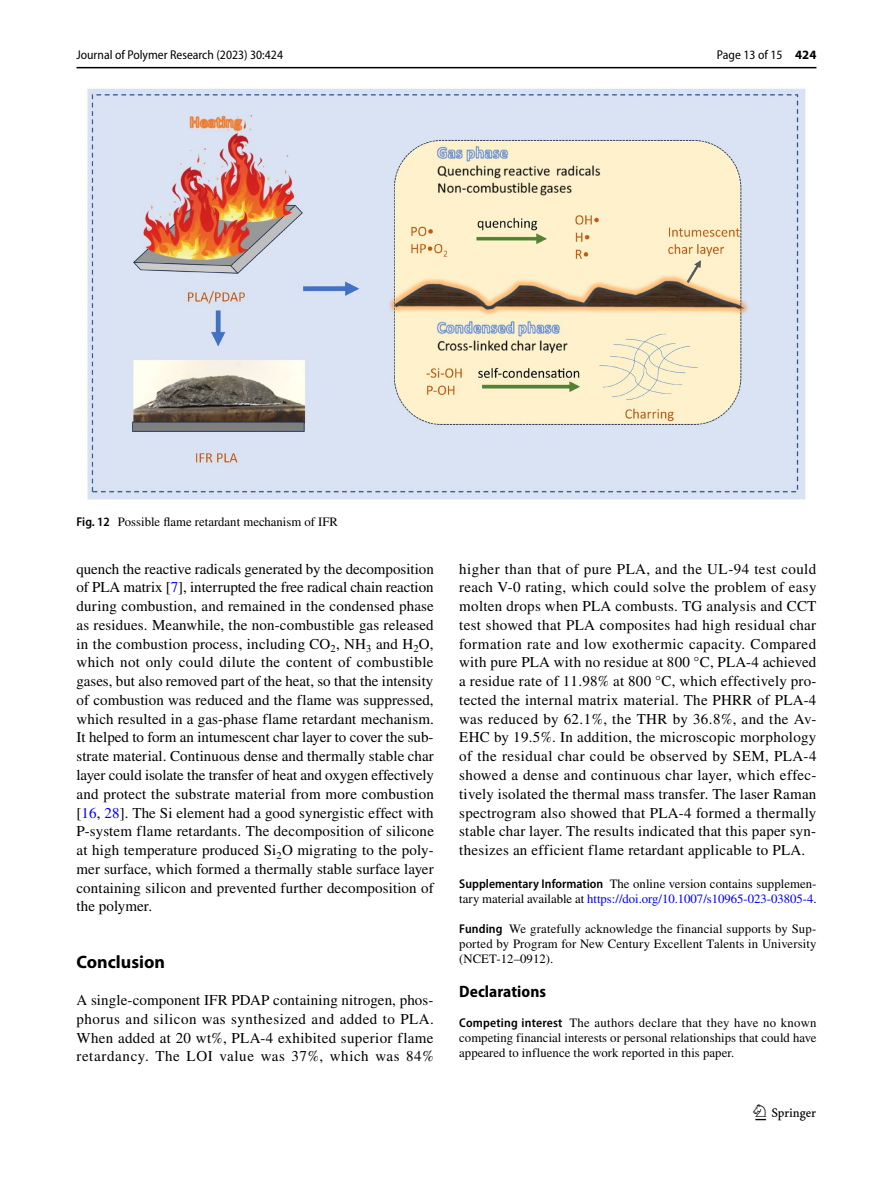
<style>
.page{position:relative;width:893px;height:1187px;background:#fff}
.page>*{position:absolute;margin:0;border:0;box-sizing:border-box;transform-origin:0 0}
.t1{font:22.5px "Springnew Regular 3";color:#000}
.t2{font:700 18px "Myriad Pro";color:#000}
.t3{font:700 semi-condensed 16.5px "Myriad Pro";letter-spacing:.005em;color:#000}
.t4{font:15px/18.8px "STIX";letter-spacing:.02em;color:#000;text-align:justify}
.t5{font:12.75px/15px "STIX";letter-spacing:.005em;color:#000;text-align:justify}
.t6{font:semi-condensed 12.75px "Myriad Pro";color:#000}
.s1{font-weight:700;font-stretch:normal}
.s2{font-family:"Myriad Pro";font-weight:600;font-stretch:semi-condensed}
.s3{color:#00f}
</style>
<div class="page">
<hr style="left:77px;top:67px;width:739px;height:1px;background:#000">
<img style="left:87px;top:88px;width:719px;height:412px">
<p class="t6" style="left:77px;top:48px;width:208px">Journal of Polymer Research (2023) 30:424</p>
<p class="t6" style="left:717px;top:48px;width:101px">Page 13 of 15 <span class="s1">424</span></p>
<p class="t5" style="left:77px;top:515px;width:263px"><span class="s2">Fig. 12</span> Possible flame retardant mechanism of IFR</p>
<p class="t4" style="left:77px;top:560px;width:359px">quench the reactive radicals generated by the decomposition of PLA matrix [<span class="s3">7</span>], interrupted the free radical chain reaction during combustion, and remained in the condensed phase as residues. Meanwhile, the non-combustible gas released in the combustion process, including CO<sub>2</sub>, NH<sub>3</sub> and H<sub>2</sub>O, which not only could dilute the content of combustible gases, but also removed part of the heat, so that the intensity of combustion was reduced and the flame was suppressed, which resulted in a gas-phase flame retardant mechanism.<br>It helped to form an intumescent char layer to cover the sub&shy;strate material. Continuous dense and thermally stable char layer could isolate the transfer of heat and oxygen effectively and protect the substrate material from more combustion [<span class="s3">16</span>, <span class="s3">28</span>]. The Si element had a good synergistic effect with P-system flame retardants. The decomposition of silicone at high temperature produced Si<sub>2</sub>O migrating to the poly&shy;mer surface, which formed a thermally stable surface layer containing silicon and prevented further decomposition of the polymer.</p>
<p class="t2" style="left:77px;top:949px;width:90px">Conclusion</p>
<p class="t4" style="left:77px;top:991px;width:359px">A single-component IFR PDAP containing nitrogen, phos&shy;phorus and silicon was synthesized and added to PLA.<br>When added at 20 wt%, PLA-4 exhibited superior flame retardancy. The LOI value was 37%, which was 84%</p>
<p class="t4" style="left:459px;top:560px;width:359px">higher than that of pure PLA, and the UL-94 test could reach V-0 rating, which could solve the problem of easy molten drops when PLA combusts. TG analysis and CCT test showed that PLA composites had high residual char formation rate and low exothermic capacity. Compared with pure PLA with no residue at 800 °C, PLA-4 achieved a residue rate of 11.98% at 800 °C, which effectively pro&shy;tected the internal matrix material. The PHRR of PLA-4 was reduced by 62.1%, the THR by 36.8%, and the Av-EHC by 19.5%. In addition, the microscopic morphology of the residual char could be observed by SEM, PLA-4 showed a dense and continuous char layer, which effec&shy;tively isolated the thermal mass transfer. The laser Raman spectrogram also showed that PLA-4 formed a thermally stable char layer. The results indicated that this paper syn&shy;thesizes an efficient flame retardant applicable to PLA.</p>
<p class="t5" style="left:459px;top:877px;width:359px"><span class="s2">Supplementary Information</span> The online version contains supplemen&shy;tary material available at <span class="s3">https://doi.org/10.1007/s10965-023-03805-4</span>.</p>
<p class="t5" style="left:459px;top:922px;width:359px"><span class="s2">Funding</span> We gratefully acknowledge the financial supports by Sup&shy;ported by Program for New Century Excellent Talents in University (NCET-12–0912).</p>
<p class="t3" style="left:459px;top:982px;width:88px">Declarations</p>
<p class="t5" style="left:459px;top:1015px;width:359px"><span class="s2">Competing interest</span> The authors declare that they have no known competing financial interests or personal relationships that could have appeared to influence the work reported in this paper.</p>
<h1 class="t1" style="left:755px;top:1104px;width:62px">1 3</h1>
</div>
